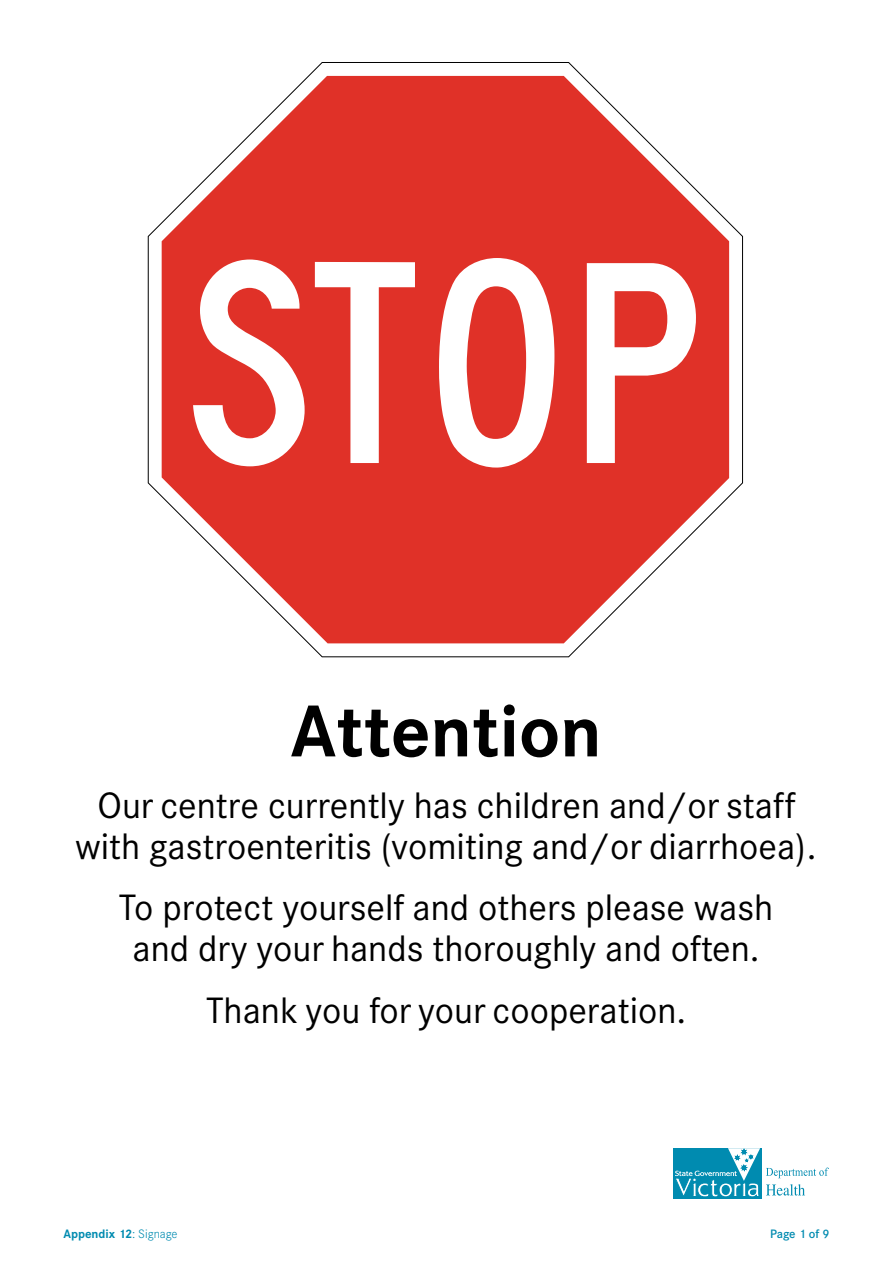
<style>
.page{position:relative;width:893px;height:1263px;background:#fff}
.page>*{position:absolute;margin:0;border:0;box-sizing:border-box;transform-origin:0 0}
.t1{font:700 72px "Corporate SBQ";color:#000}
.t2{font:36px/40.5px "Corporate SBQ";color:#000;text-align:center}
.t3{font:700 12px "Corporate SBQ";color:#008bb0}
.t4{font:500 12px "Corporate SBQ";letter-spacing:-.01em;color:#008bb0}
.s1{font-weight:300}
</style>
<div class="page">
<svg style="left:148px;top:62px;width:595px;height:596px"></svg>
<svg style="left:162px;top:76px;width:567px;height:567px;fill:#e03128"></svg>
<div style="left:673px;top:1148px;width:88px;height:51px;background:#008bb0"></div>
<svg style="left:675px;top:1148px;width:85px;height:49px"></svg>
<svg style="left:766px;top:1167px;width:63px;height:11px"></svg>
<svg style="left:766px;top:1184px;width:39px;height:11px"></svg>
<h1 class="t1" style="left:290px;top:687px;width:313px">Attention</h1>
<p class="t2" style="left:76px;top:786px;width:743px">Our centre currently has children and/or staff with gastroenteritis (vomiting and/or diarrhoea).</p>
<p class="t2" style="left:119px;top:888px;width:656px">To protect yourself and others please wash and dry your hands thoroughly and often.</p>
<p class="t2" style="left:206px;top:990px;width:482px">Thank you for your cooperation.</p>
<p class="t3" style="left:63px;top:1226px;width:116px">Appendix 12<span class="s1">: Signage</span></p>
<p class="t4" style="left:770px;top:1226px;width:61px">Page 1 of 9</p>
</div>
